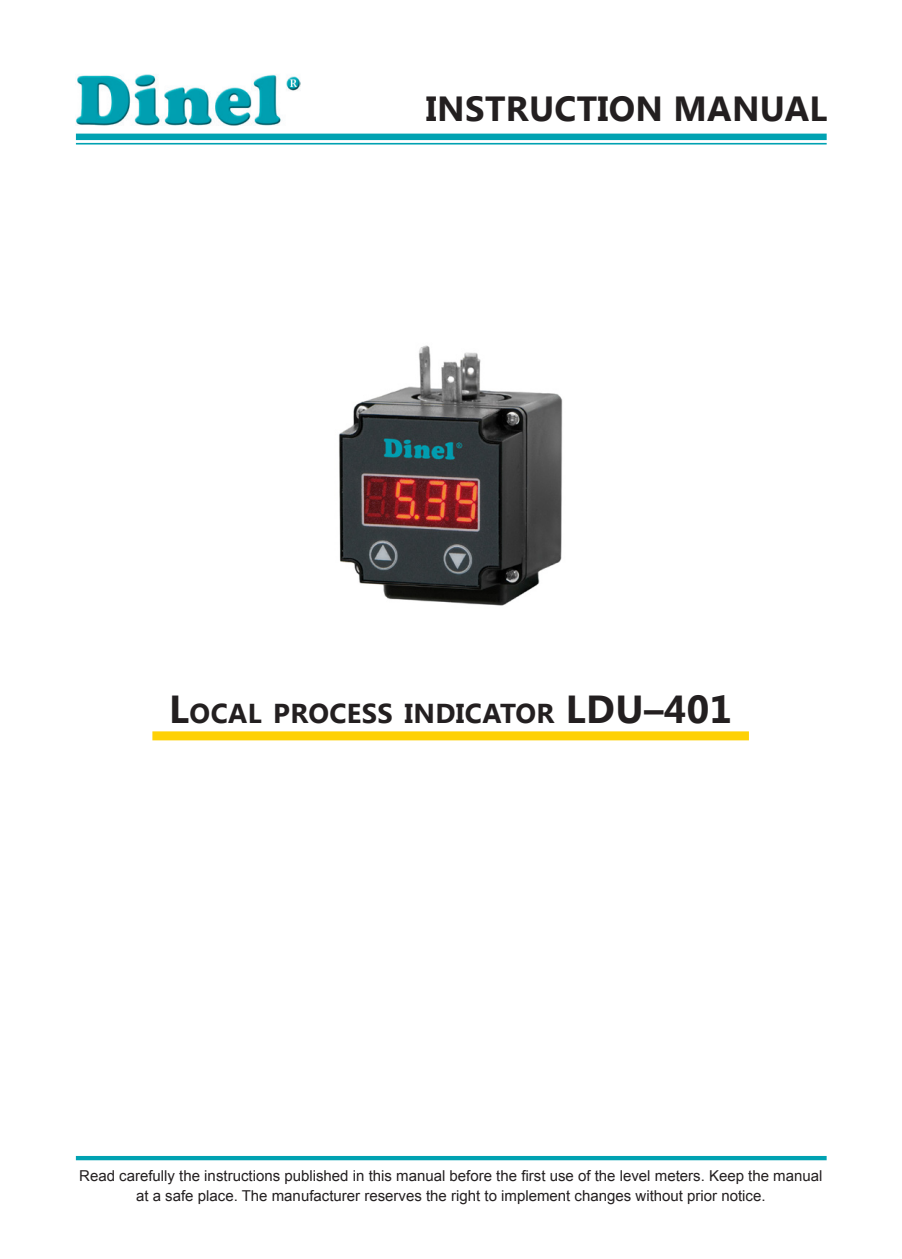
<style>
.page{position:relative;width:902px;height:1259px;background:#fff}
.page>*{position:absolute;margin:0;border:0;box-sizing:border-box;transform-origin:0 0}
.t1{font:700 34.8px "Segoe UI";letter-spacing:.01em;color:#231f20}
.t2{font:700 27.3px "Segoe UI";letter-spacing:.015em;color:#231f20}
.t3{font:15px/19.8px "Arial";color:#231f20;text-align:center}
.s1{font-size:39px}
</style>
<div class="page">
<hr style="left:76px;top:1156px;width:750px;height:4px;background:#00a2b2">
<hr style="left:76px;top:143px;width:750px;height:1px;background:#00a2b2">
<div style="left:76px;top:134px;width:750px;height:6px;background:#00a2b2"></div>
<img style="left:76px;top:74px;width:225px;height:52px">
<div style="left:152px;top:731px;width:596px;height:9px;background:#fed105"></div>
<img style="left:339px;top:345px;width:224px;height:261px">
<h1 class="t1" style="left:426px;top:84px;width:403px">INSTRUCTION MANUAL</h1>
<h2 class="t2" style="left:169px;top:693px;width:564px"><span class="s1">L</span>OCAL PROCESS INDICATOR <span class="s1">LDU–401</span></h2>
<p class="t3" style="left:79px;top:1166px;width:744px">Read carefully the instructions published in this manual before the first use of the level meters. Keep the manual at a safe place. The manufacturer reserves the right to implement changes without prior notice.</p>
</div>
